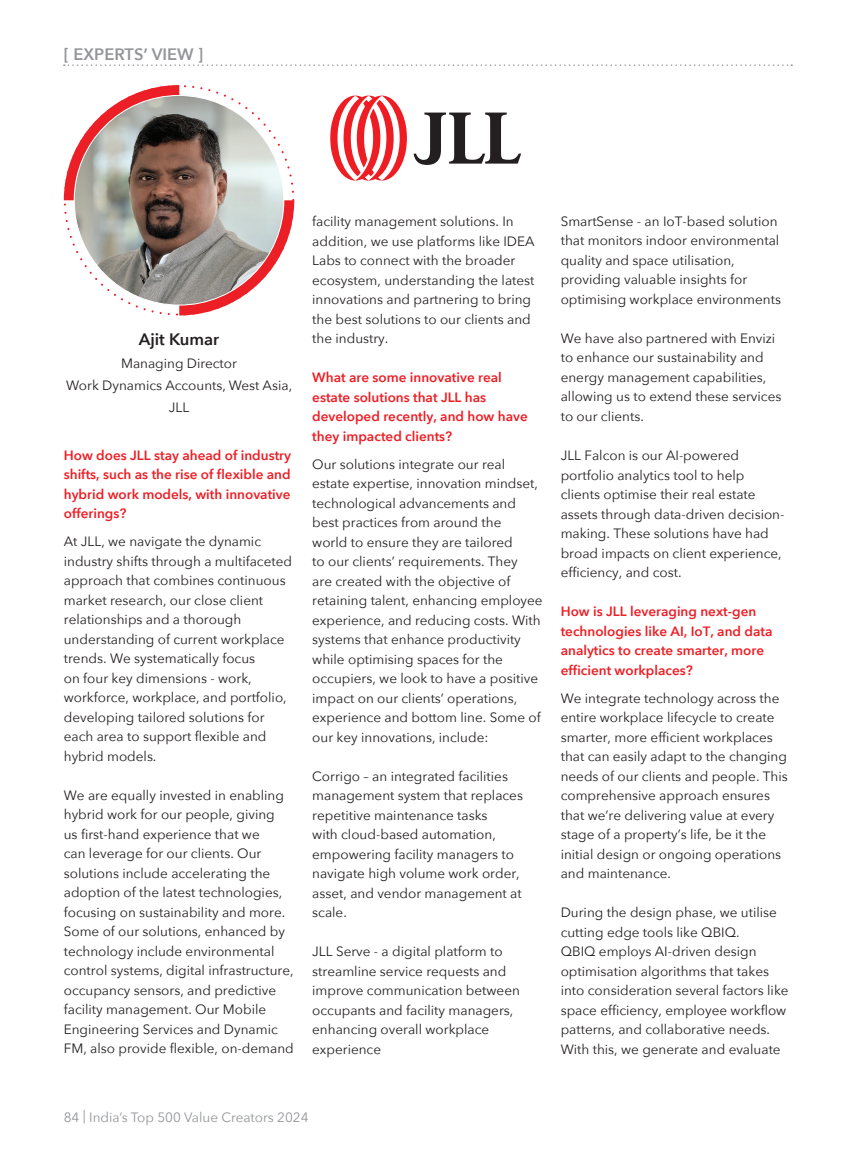
<style>
.page{position:relative;width:855px;height:1157px;background:#fff}
.page>*{position:absolute;margin:0;border:0;box-sizing:border-box;transform-origin:0 0}
.t1{font:600 16.5px "Avenir Next";color:#939598}
.t2{font:600 16.5px "Avenir Next";color:#231f20}
.t3{font:13.5px/19.5px "Avenir Next";color:#231f20}
.t4{font:600 13.5px/19.5px "Avenir Next";color:#ed1f26}
.t5{font:13.5px "Avenir Next";color:#939598}
</style>
<div class="page">
<svg style="left:64px;top:64px;width:728px;height:2px"></svg>
<svg style="left:413px;top:113px;width:108px;height:52px"></svg>
<svg style="left:330px;top:96px;width:77px;height:85px"></svg>
<svg style="left:64px;top:85px;width:230px;height:230px"></svg>
<svg style="left:64px;top:85px;width:230px;height:230px"></svg>
<img style="left:74px;top:95px;width:210px;height:210px;border-radius:105px">
<p class="t1" style="left:64px;top:40px;width:141px">[ EXPERTS’ VIEW ]</p>
<p class="t2" style="left:139px;top:325px;width:82px">Ajit Kumar</p>
<p class="t3" style="left:66px;top:351px;width:227px;line-height:22.2px;text-align:center">Managing Director<br>Work Dynamics Accounts, West Asia,<br>JLL</p>
<p class="t4" style="left:64px;top:445px;width:229px;text-align:justify">How does JLL stay ahead of industry shifts, such as the rise of flexible and hybrid work models, with innovative offerings?</p>
<p class="t3" style="left:64px;top:531px;width:230px">At JLL, we navigate the dynamic industry shifts through a multifaceted approach that combines continuous market research, our close client relationships and a thorough understanding of current workplace trends. We systematically focus<br>on four key dimensions - work, workforce, workplace, and portfolio, developing tailored solutions for each area to support flexible and hybrid models.</p>
<p class="t3" style="left:64px;top:784px;width:231px">We are equally invested in enabling hybrid work for our people, giving<br>us first-hand experience that we<br>can leverage for our clients. Our solutions include accelerating the adoption of the latest technologies, focusing on sustainability and more.<br>Some of our solutions, enhanced by technology include environmental control systems, digital infrastructure, occupancy sensors, and predictive facility management. Our Mobile Engineering Services and Dynamic FM, also provide flexible, on-demand</p>
<p class="t3" style="left:312px;top:211px;width:224px">facility management solutions. In addition, we use platforms like IDEA<br>Labs to connect with the broader ecosystem, understanding the latest innovations and partnering to bring the best solutions to our clients and the industry.</p>
<p class="t4" style="left:312px;top:367px;width:217px">What are some innovative real estate solutions that JLL has developed recently, and how have they impacted clients?</p>
<p class="t3" style="left:312px;top:454px;width:232px">Our solutions integrate our real estate expertise, innovation mindset, technological advancements and best practices from around the<br>world to ensure they are tailored<br>to our clients’ requirements. They<br>are created with the objective of retaining talent, enhancing employee experience, and reducing costs. With systems that enhance productivity while optimising spaces for the occupiers, we look to have a positive impact on our clients’ operations, experience and bottom line. Some of our key innovations, include:</p>
<p class="t3" style="left:312px;top:765px;width:212px">Corrigo – an integrated facilities management system that replaces repetitive maintenance tasks<br>with cloud-based automation, empowering facility managers to navigate high volume work order, asset, and vendor management at scale.</p>
<p class="t3" style="left:312px;top:941px;width:209px">JLL Serve - a digital platform to streamline service requests and improve communication between occupants and facility managers, enhancing overall workplace experience</p>
<p class="t3" style="left:560px;top:211px;width:222px">SmartSense - an IoT-based solution that monitors indoor environmental quality and space utilisation, providing valuable insights for optimising workplace environments</p>
<p class="t3" style="left:560px;top:328px;width:222px">We have also partnered with Envizi to enhance our sustainability and energy management capabilities, allowing us to extend these services to our clients.</p>
<p class="t3" style="left:560px;top:445px;width:225px">JLL Falcon is our AI-powered portfolio analytics tool to help clients optimise their real estate assets through data-driven decision&shy;making. These solutions have had broad impacts on client experience, efficiency, and cost.</p>
<p class="t4" style="left:560px;top:601px;width:213px">How is JLL leveraging next-gen technologies like AI, IoT, and data analytics to create smarter, more efficient workplaces?</p>
<p class="t3" style="left:560px;top:687px;width:229px">We integrate technology across the entire workplace lifecycle to create smarter, more efficient workplaces that can easily adapt to the changing needs of our clients and people. This comprehensive approach ensures that we’re delivering value at every stage of a property’s life, be it the initial design or ongoing operations and maintenance.</p>
<p class="t3" style="left:560px;top:902px;width:229px">During the design phase, we utilise cutting edge tools like QBIQ.<br>QBIQ employs AI-driven design optimisation algorithms that takes into consideration several factors like space efficiency, employee workflow patterns, and collaborative needs.<br>With this, we generate and evaluate</p>
<p class="t5" style="left:64px;top:1105px;width:246px">84 | India’s Top 500 Value Creators 2024</p>
</div>
